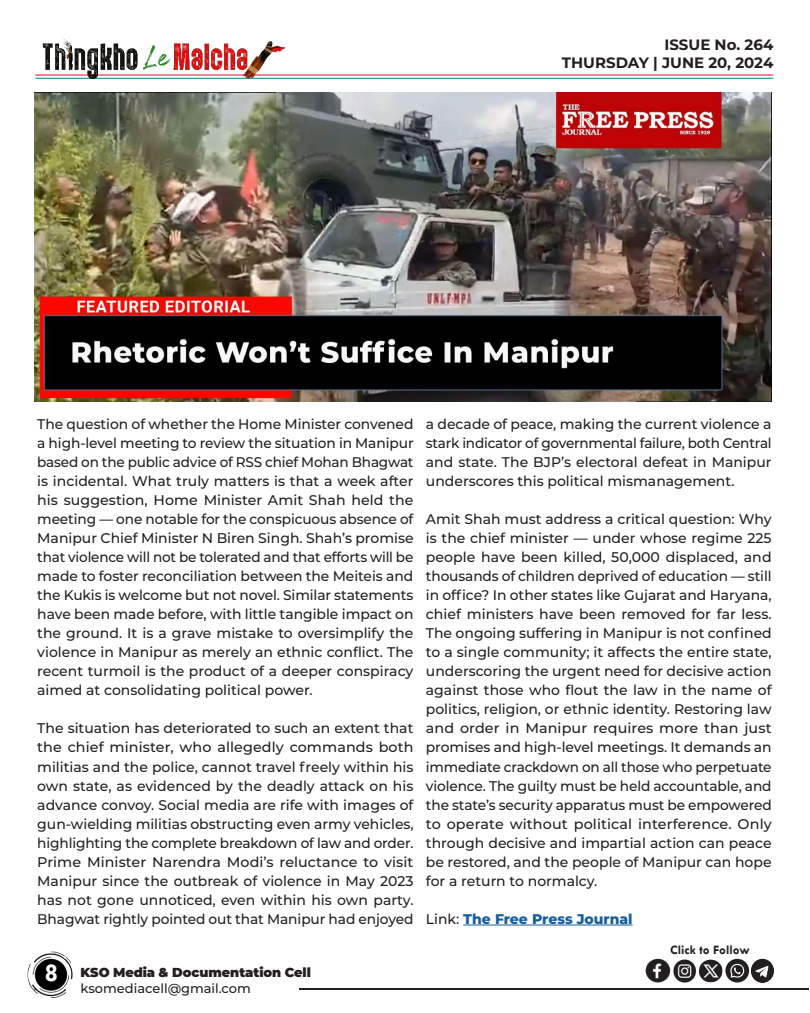
<style>
.page{position:relative;width:810px;height:1013px;background:#fff}
.page>*{position:absolute;margin:0;border:0;box-sizing:border-box;transform-origin:0 0}
.t1{font:700 26px "Tw Cen";color:#fff}
.t2{font:700 15px/18px "Montserrat";color:#231f20;text-align:right}
.t3{font:500 14px/19px "Montserrat";color:#231f20;text-align:justify}
.t4{font:800 14px "Montserrat";color:#175d9e}
.t5{font:900 13px "Montserrat";letter-spacing:-.005em;color:#231f20}
.t6{font:500 13px "Montserrat";color:#231f20}
.t7{font:700 13px "Tw Cen";color:#231f20}
.s1{font-weight:500;color:#231f20}
</style>
<div class="page">
<hr style="left:299px;top:988px;width:509px;height:1px;background:#231f20">
<img style="left:27px;top:951px;width:46px;height:47px">
<hr style="left:35px;top:74px;width:738px;height:1px;background:#ff002d">
<hr style="left:35px;top:78px;width:738px;height:1px;background:#00848b">
<img style="left:35px;top:38px;width:254px;height:41px">
<img style="left:645px;top:958px;width:129px;height:25px">
<hr style="left:463px;top:924px;width:170px;height:1px;background:#175d9e">
<img style="left:35px;top:93px;width:737px;height:309px">
<p class="t2" style="left:562px;top:35px;width:213px">ISSUE No. 264<br>THURSDAY | JUNE 20, 2024</p>
<p class="t3" style="left:37px;top:414px;width:378px">The question of whether the Home Minister convened a high-level meeting to review the situation in Manipur based on the public advice of RSS chief Mohan Bhagwat is incidental. What truly matters is that a week after his suggestion, Home Minister Amit Shah held the meeting — one notable for the conspicuous absence of Manipur Chief Minister N Biren Singh. Shah’s promise that violence will not be tolerated and that efforts will be made to foster reconciliation between the Meiteis and the Kukis is welcome but not novel. Similar statements have been made before, with little tangible impact on the ground. It is a grave mistake to oversimplify the violence in Manipur as merely an ethnic conflict. The recent turmoil is the product of a deeper conspiracy aimed at consolidating political power.</p>
<p class="t3" style="left:37px;top:718px;width:378px">The situation has deteriorated to such an extent that the chief minister, who allegedly commands both militias and the police, cannot travel freely within his own state, as evidenced by the deadly attack on his advance convoy. Social media are rife with images of gun-wielding militias obstructing even army vehicles, highlighting the complete breakdown of law and order.<br>Prime Minister Narendra Modi’s reluctance to visit Manipur since the outbreak of violence in May 2023 has not gone unnoticed, even within his own party.<br>Bhagwat rightly pointed out that Manipur had enjoyed</p>
<h1 class="t1" style="left:44px;top:957px;width:15px">8</h1>
<p class="t5" style="left:81px;top:962px;width:232px">KSO Media &amp; Documentation Cell</p>
<p class="t6" style="left:81px;top:978px;width:172px">ksomediacell@gmail.com</p>
<p class="t3" style="left:426px;top:414px;width:347px">a decade of peace, making the current violence a stark indicator of governmental failure, both Central and state. The BJP’s electoral defeat in Manipur underscores this political mismanagement.</p>
<p class="t3" style="left:426px;top:509px;width:347px">Amit Shah must address a critical question: Why is the chief minister — under whose regime 225 people have been killed, 50,000 displaced, and thousands of children deprived of education — still in office? In other states like Gujarat and Haryana, chief ministers have been removed for far less.<br>The ongoing suffering in Manipur is not confined to a single community; it affects the entire state, underscoring the urgent need for decisive action against those who flout the law in the name of politics, religion, or ethnic identity. Restoring law and order in Manipur requires more than just promises and high-level meetings. It demands an immediate crackdown on all those who perpetuate violence. The guilty must be held accountable, and the state’s security apparatus must be empowered to operate without political interference. Only through decisive and impartial action can peace be restored, and the people of Manipur can hope for a return to normalcy.</p>
<p class="t4" style="left:426px;top:908px;width:208px"><span class="s1">Link:</span> The Free Press Journal</p>
<p class="t7" style="left:670px;top:942px;width:81px">Click to Follow</p>
</div>
